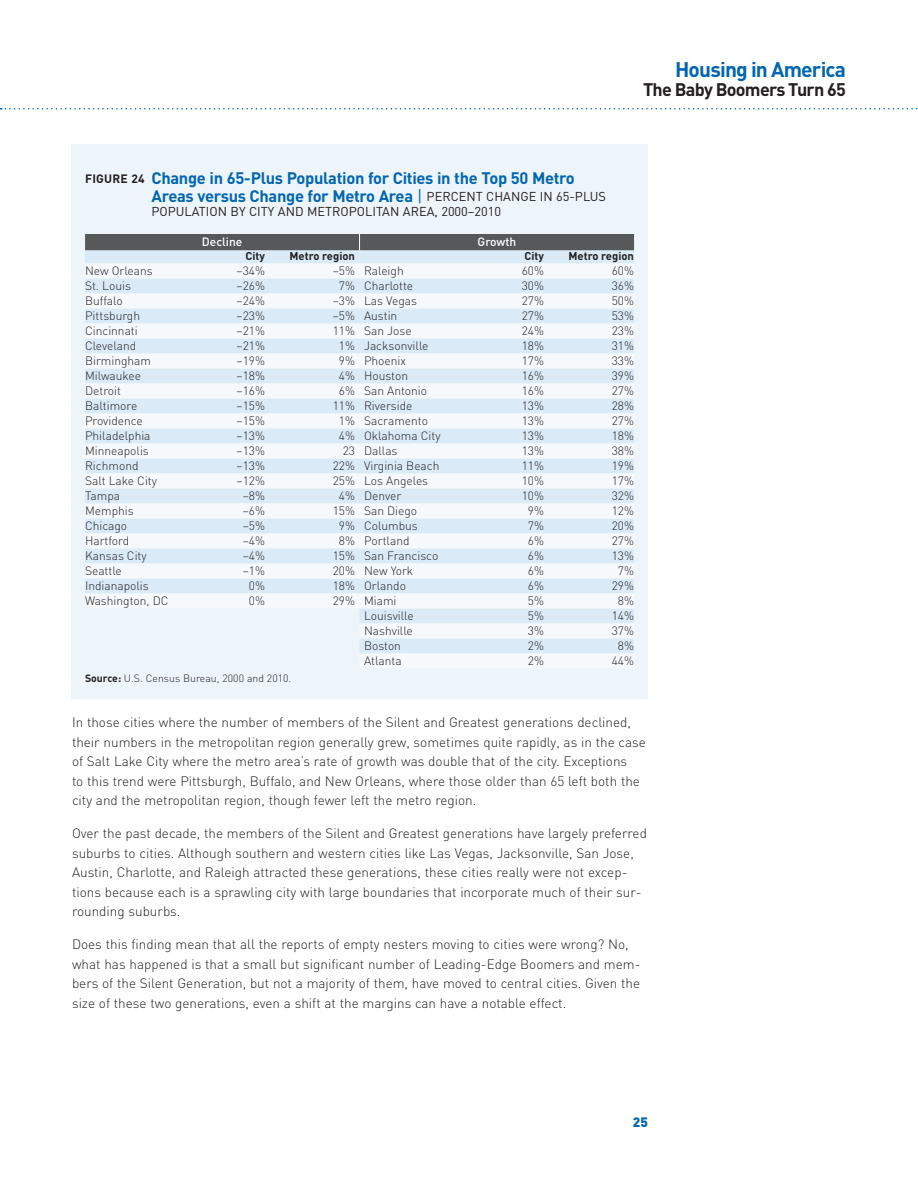
<style>
.page{position:relative;width:918px;height:1188px;background:#fff}
.page>*{position:absolute;margin:0;border:0;box-sizing:border-box;transform-origin:0 0}
.t1{font:700 21px "DIN";letter-spacing:-.04em;color:#0166b3}
.t2{font:700 18px "DIN";letter-spacing:-.04em;color:#231f20}
.t3{font:700 16.5px/18px "DIN";letter-spacing:-.02em;color:#0166b3}
.t4{font:300 13.5px/19.5px "DIN";color:#231f20}
.t5{font:900 13.5px "DIN";color:#0166b3}
.t6{font:12.75px "DIN";color:#231f20}
.t7{font:300 12px "DIN";color:#231f20}
.t8{font:500 12px "DIN";color:#fff}
.t9{font:700 11.25px "DIN";color:#231f20}
.t10{font:300 10.5px "DIN";color:#231f20}
.s1{font-size:12px;color:#231f20}
.s2{font-weight:400}
.s3{font-weight:400;font-size:12.75px;color:#231f20}
.s4{font-weight:700}
</style>
<div class="page">
<svg style="left:0;top:108px;width:918px;height:2px"></svg>
<div style="left:72px;top:144px;width:576px;height:554px;background:#edf4fa"></div>
<svg style="left:85px;top:250px;width:549px;height:13px;fill:#dbeaf7"></svg>
<svg style="left:85px;top:279px;width:549px;height:374px"></svg>
<div style="left:85px;top:234px;width:549px;height:16px;background:#57585a"></div>
<h1 class="t1" style="left:675px;top:56px;width:172px">Housing in America</h1>
<h2 class="t2" style="left:643px;top:78px;width:204px">The Baby Boomers Turn 65</h2>
<p class="t3" style="left:152px;top:168px;width:456px;text-indent:-66px"><span class="s1">F IGURE 24</span> Change in 65-Plus Population for Cities in the Top 50 Metro<br>Areas versus Change for Metro Area <span class="s2">|</span> <span class="s3">P ERC ENT C HANGE IN 65-PLUS</span></p>
<p class="t6" style="left:152px;top:204px;width:351px">POPULATION BY CITY AND METROPOLITAN AREA, 2000–2010</p>
<p class="t8" style="left:202px;top:234px;width:42px">Decline</p>
<p class="t8" style="left:478px;top:234px;width:40px">Growth</p>
<p class="t9" style="left:245px;top:249px;width:21px">City</p>
<p class="t9" style="left:289px;top:249px;width:67px">Metro region</p>
<p class="t9" style="left:524px;top:249px;width:21px">City</p>
<p class="t9" style="left:568px;top:249px;width:67px">Metro region</p>
<p class="t7" style="left:85px;top:263px;width:69px">New Orleans</p>
<p class="t7" style="left:237px;top:263px;width:30px">–34%</p>
<p class="t7" style="left:333px;top:263px;width:72px">–5% Raleigh</p>
<p class="t7" style="left:522px;top:263px;width:24px">60%</p>
<p class="t7" style="left:612px;top:263px;width:24px">60%</p>
<p class="t7" style="left:85px;top:278px;width:47px">St. Louis</p>
<p class="t7" style="left:237px;top:278px;width:30px">–26%</p>
<p class="t7" style="left:339px;top:278px;width:76px">7% Charlotte</p>
<p class="t7" style="left:522px;top:278px;width:24px">30%</p>
<p class="t7" style="left:612px;top:278px;width:24px">36%</p>
<p class="t7" style="left:85px;top:293px;width:39px">Buffalo</p>
<p class="t7" style="left:237px;top:293px;width:30px">–24%</p>
<p class="t7" style="left:333px;top:293px;width:86px">–3% Las Vegas</p>
<p class="t7" style="left:522px;top:293px;width:24px">27%</p>
<p class="t7" style="left:612px;top:293px;width:24px">50%</p>
<p class="t7" style="left:85px;top:308px;width:57px">Pittsburgh</p>
<p class="t7" style="left:237px;top:308px;width:30px">–23%</p>
<p class="t7" style="left:333px;top:308px;width:66px">–5% Austin</p>
<p class="t7" style="left:522px;top:308px;width:24px">27%</p>
<p class="t7" style="left:612px;top:308px;width:24px">53%</p>
<p class="t7" style="left:85px;top:323px;width:54px">Cincinnati</p>
<p class="t7" style="left:237px;top:323px;width:30px">–21%</p>
<p class="t7" style="left:333px;top:323px;width:80px">11% San Jose</p>
<p class="t7" style="left:522px;top:323px;width:24px">24%</p>
<p class="t7" style="left:612px;top:323px;width:24px">23%</p>
<p class="t7" style="left:85px;top:338px;width:53px">Cleveland</p>
<p class="t7" style="left:237px;top:338px;width:30px">–21%</p>
<p class="t7" style="left:339px;top:338px;width:91px">1% Jacksonville</p>
<p class="t7" style="left:522px;top:338px;width:24px">18%</p>
<p class="t7" style="left:612px;top:338px;width:24px">31%</p>
<p class="t7" style="left:85px;top:353px;width:68px">Birmingham</p>
<p class="t7" style="left:237px;top:353px;width:30px">–19%</p>
<p class="t7" style="left:339px;top:353px;width:69px">9% Phoenix</p>
<p class="t7" style="left:522px;top:353px;width:24px">17%</p>
<p class="t7" style="left:612px;top:353px;width:24px">33%</p>
<p class="t7" style="left:85px;top:368px;width:58px">Milwaukee</p>
<p class="t7" style="left:237px;top:368px;width:30px">–18%</p>
<p class="t7" style="left:339px;top:368px;width:71px">4% Houston</p>
<p class="t7" style="left:522px;top:368px;width:24px">16%</p>
<p class="t7" style="left:612px;top:368px;width:24px">39%</p>
<p class="t7" style="left:85px;top:383px;width:37px">Detroit</p>
<p class="t7" style="left:237px;top:383px;width:30px">–16%</p>
<p class="t7" style="left:339px;top:383px;width:90px">6% San Antonio</p>
<p class="t7" style="left:522px;top:383px;width:24px">16%</p>
<p class="t7" style="left:612px;top:383px;width:24px">27%</p>
<p class="t7" style="left:85px;top:398px;width:54px">Baltimore</p>
<p class="t7" style="left:237px;top:398px;width:30px">–15%</p>
<p class="t7" style="left:333px;top:398px;width:81px">11% Riverside</p>
<p class="t7" style="left:522px;top:398px;width:24px">13%</p>
<p class="t7" style="left:612px;top:398px;width:24px">28%</p>
<p class="t7" style="left:85px;top:413px;width:59px">Providence</p>
<p class="t7" style="left:237px;top:413px;width:30px">–15%</p>
<p class="t7" style="left:339px;top:413px;width:91px">1% Sacramento</p>
<p class="t7" style="left:522px;top:413px;width:24px">13%</p>
<p class="t7" style="left:612px;top:413px;width:24px">27%</p>
<p class="t7" style="left:85px;top:428px;width:67px">Philadelphia</p>
<p class="t7" style="left:237px;top:428px;width:30px">–13%</p>
<p class="t7" style="left:339px;top:428px;width:103px">4% Oklahoma City</p>
<p class="t7" style="left:522px;top:428px;width:24px">13%</p>
<p class="t7" style="left:612px;top:428px;width:24px">18%</p>
<p class="t7" style="left:85px;top:443px;width:65px">Minneapolis</p>
<p class="t7" style="left:237px;top:443px;width:30px">–13%</p>
<p class="t7" style="left:343px;top:443px;width:56px">23 Dallas</p>
<p class="t7" style="left:522px;top:443px;width:24px">13%</p>
<p class="t7" style="left:612px;top:443px;width:24px">38%</p>
<p class="t7" style="left:85px;top:458px;width:55px">Richmond</p>
<p class="t7" style="left:237px;top:458px;width:30px">–13%</p>
<p class="t7" style="left:333px;top:458px;width:108px">22% Virginia Beach</p>
<p class="t7" style="left:522px;top:458px;width:24px">11%</p>
<p class="t7" style="left:612px;top:458px;width:24px">19%</p>
<p class="t7" style="left:85px;top:473px;width:73px">Salt Lake City</p>
<p class="t7" style="left:237px;top:473px;width:30px">–12%</p>
<p class="t7" style="left:333px;top:473px;width:97px">25% Los Angeles</p>
<p class="t7" style="left:522px;top:473px;width:24px">10%</p>
<p class="t7" style="left:612px;top:473px;width:24px">17%</p>
<p class="t7" style="left:85px;top:488px;width:37px">Tampa</p>
<p class="t7" style="left:243px;top:488px;width:24px">–8%</p>
<p class="t7" style="left:339px;top:488px;width:64px">4% Denver</p>
<p class="t7" style="left:522px;top:488px;width:24px">10%</p>
<p class="t7" style="left:612px;top:488px;width:24px">32%</p>
<p class="t7" style="left:85px;top:503px;width:50px">Memphis</p>
<p class="t7" style="left:243px;top:503px;width:24px">–6%</p>
<p class="t7" style="left:333px;top:503px;width:86px">15% San Diego</p>
<p class="t7" style="left:528px;top:503px;width:18px">9%</p>
<p class="t7" style="left:612px;top:503px;width:24px">12%</p>
<p class="t7" style="left:85px;top:518px;width:44px">Chicago</p>
<p class="t7" style="left:243px;top:518px;width:24px">–5%</p>
<p class="t7" style="left:339px;top:518px;width:80px">9% Columbus</p>
<p class="t7" style="left:528px;top:518px;width:18px">7%</p>
<p class="t7" style="left:612px;top:518px;width:24px">20%</p>
<p class="t7" style="left:85px;top:533px;width:46px">Hartford</p>
<p class="t7" style="left:243px;top:533px;width:24px">–4%</p>
<p class="t7" style="left:339px;top:533px;width:72px">8% Portland</p>
<p class="t7" style="left:528px;top:533px;width:18px">6%</p>
<p class="t7" style="left:612px;top:533px;width:24px">27%</p>
<p class="t7" style="left:85px;top:548px;width:63px">Kansas City</p>
<p class="t7" style="left:243px;top:548px;width:24px">–4%</p>
<p class="t7" style="left:333px;top:548px;width:107px">15% San Francisco</p>
<p class="t7" style="left:528px;top:548px;width:18px">6%</p>
<p class="t7" style="left:612px;top:548px;width:24px">13%</p>
<p class="t7" style="left:85px;top:563px;width:38px">Seattle</p>
<p class="t7" style="left:243px;top:563px;width:24px">–1%</p>
<p class="t7" style="left:333px;top:563px;width:82px">20% New York</p>
<p class="t7" style="left:528px;top:563px;width:18px">6%</p>
<p class="t7" style="left:618px;top:563px;width:18px">7%</p>
<p class="t7" style="left:85px;top:578px;width:65px">Indianapolis</p>
<p class="t7" style="left:249px;top:578px;width:18px">0%</p>
<p class="t7" style="left:333px;top:578px;width:75px">18% Orlando</p>
<p class="t7" style="left:528px;top:578px;width:18px">6%</p>
<p class="t7" style="left:612px;top:578px;width:24px">29%</p>
<p class="t7" style="left:85px;top:593px;width:85px">Washington, DC</p>
<p class="t7" style="left:249px;top:593px;width:18px">0%</p>
<p class="t7" style="left:333px;top:593px;width:65px">29% Miami</p>
<p class="t7" style="left:528px;top:593px;width:18px">5%</p>
<p class="t7" style="left:618px;top:593px;width:18px">8%</p>
<p class="t7" style="left:364px;top:608px;width:51px">Louisville</p>
<p class="t7" style="left:528px;top:608px;width:18px">5%</p>
<p class="t7" style="left:612px;top:608px;width:24px">14%</p>
<p class="t7" style="left:364px;top:623px;width:50px">Nashville</p>
<p class="t7" style="left:528px;top:623px;width:18px">3%</p>
<p class="t7" style="left:612px;top:623px;width:24px">37%</p>
<p class="t7" style="left:364px;top:638px;width:38px">Boston</p>
<p class="t7" style="left:528px;top:638px;width:18px">2%</p>
<p class="t7" style="left:618px;top:638px;width:18px">8%</p>
<p class="t7" style="left:364px;top:653px;width:39px">Atlanta</p>
<p class="t7" style="left:528px;top:653px;width:18px">2%</p>
<p class="t7" style="left:612px;top:653px;width:24px">44%</p>
<p class="t10" style="left:85px;top:671px;width:208px"><span class="s4">Source:</span> U.S. Census Bureau, 2000 and 2010.</p>
<p class="t4" style="left:72px;top:713px;width:575px">In those cities where the number of members of the Silent and Greatest generations declined, their numbers in the metropolitan region generally grew, sometimes quite rapidly, as in the case of Salt Lake City where the metro area’s rate of growth was double that of the city. Exceptions<br>to this trend were Pittsburgh, Buffalo, and New Orleans, where those older than 65 left both the city and the metropolitan region, though fewer left the metro region.</p>
<p class="t4" style="left:72px;top:824px;width:576px">Over the past decade, the members of the Silent and Greatest generations have largely preferred suburbs to cities. Although southern and western cities like Las Vegas, Jacksonville, San Jose, Austin, Charlotte, and Raleigh attracted these generations, these cities really were not excep&shy;tions because each is a sprawling city with large boundaries that incorporate much of their sur&shy;rounding suburbs.</p>
<p class="t4" style="left:72px;top:934px;width:570px">Does this finding mean that all the reports of empty nesters moving to cities were wrong? No, what has happened is that a small but significant number of Leading-Edge Boomers and mem&shy;bers of the Silent Generation, but not a majority of them, have moved to central cities. Given the size of these two generations, even a shift at the margins can have a notable effect.</p>
<p class="t5" style="left:633px;top:1113px;width:17px">25</p>
</div>
